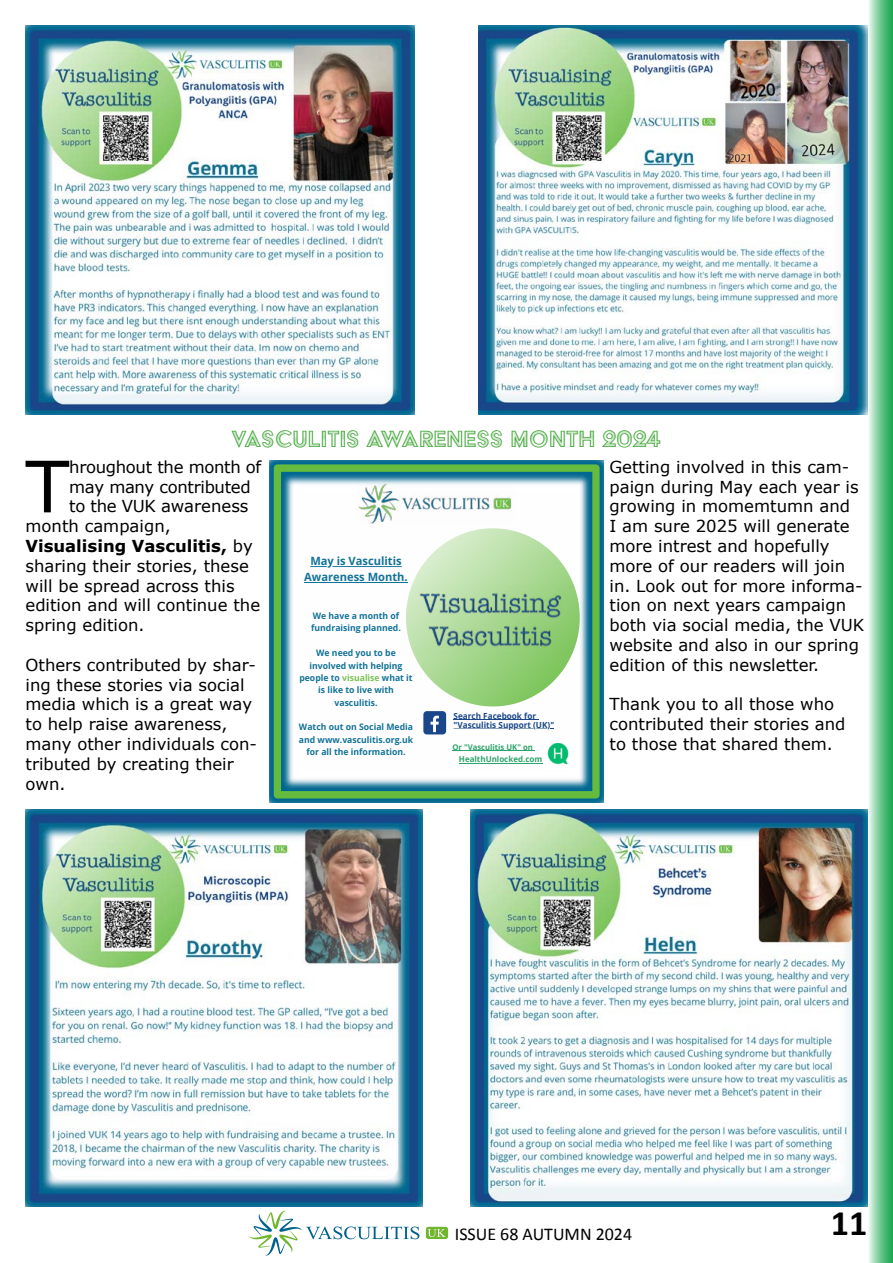
<style>
.page{position:relative;width:893px;height:1263px;background:#fff}
.page>*{position:absolute;margin:0;border:0;box-sizing:border-box;transform-origin:0 0}
.t1{font:70.95px "Verdana";color:#000}
.t2{font:700 36px "Calibri";color:#000}
.t3{font:27px "Acier BAT Text Gris";color:#3fa535}
.t4{font:18px "Calibri";color:#000}
.t5{font:16.5px/19.8px "Verdana";color:#000}
.t6{font:16.5px "Verdana";letter-spacing:-.02em;color:#000}
.t7{font:700 16.5px "Verdana";color:#000}
.t8{font:700 11.4px/15.9px "Open Sans";color:#006890;text-align:center}
.t9{font:700 8.85px/12.3px "Open Sans";color:#006890;text-align:center}
.t10{font:700 8.4px/9px "Open Sans";color:#1a4789}
.t11{font:700 8.1px "Open Sans";color:#2da46c}
.t12{font:700 7.95px "Open Sans";color:#2da46c}
.s1{font-weight:400}
.s2{color:#6fbf4a}
.s3{font-style:italic}
</style>
<div class="page">
<svg style="left:867px;top:0;width:26px;height:1263px;background:#78c99a"></svg>
<img style="left:270px;top:460px;width:334px;height:343px">
<svg style="left:274px;top:464px;width:326px;height:334px"></svg>
<div style="left:297px;top:551px;width:118px;height:210px;background:#fff"></div>
<hr style="left:332px;top:566px;width:70px;height:1px;background:#006890">
<svg style="left:310px;top:566px;width:17px;height:1px"></svg>
<hr style="left:304px;top:582px;width:104px;height:1px;background:#006890">
<img style="left:356px;top:483px;width:158px;height:41px">
<svg style="left:406px;top:528px;width:174px;height:178px"></svg>
<img style="left:406px;top:586px;width:174px;height:68px">
<div style="left:423px;top:711px;width:23px;height:23px;background:#1a4789;border-radius:4px"></div>
<svg style="left:431px;top:716px;width:8px;height:16px"></svg>
<hr style="left:454px;top:719px;width:82px;height:1px;background:#1a4789">
<hr style="left:454px;top:728px;width:54px;height:1px;background:#1a4789">
<svg style="left:511px;top:728px;width:43px;height:1px"></svg>
<img style="left:542px;top:740px;width:31px;height:28px">
<hr style="left:452px;top:751px;width:81px;height:1px;background:#2da46c">
<hr style="left:459px;top:763px;width:83px;height:1px;background:#2da46c">
<img style="left:26px;top:26px;width:388px;height:388px">
<img style="left:479px;top:26px;width:388px;height:388px">
<img style="left:26px;top:809px;width:396px;height:397px">
<img style="left:471px;top:809px;width:396px;height:397px">
<div style="left:426px;top:1227px;width:22px;height:12px;background:#70b62f;border-radius:3px"></div>
<svg style="left:249px;top:1211px;width:170px;height:44px"></svg>
<svg style="left:428px;top:1229px;width:18px;height:8px"></svg>
<h3 class="t3" style="left:232px;top:424px;width:431px">VASCULITIS AWARENESS MONTH 2024</h3>
<h1 class="t1" style="left:26px;top:441px;width:45px">T</h1>
<p class="t6" style="left:69px;top:456px;width:194px">hroughout the month of</p>
<p class="t6" style="left:69px;top:476px;width:183px">may many contributed</p>
<p class="t5" style="left:69px;top:497px;width:181px">to the VUK awareness</p>
<p class="t5" style="left:26px;top:516px;width:147px">month campaign,</p>
<p class="t7" style="left:26px;top:535px;width:229px">Visualising Vasculitis, <span class="s1">by</span></p>
<p class="t5" style="left:26px;top:556px;width:225px">sharing their stories, these</p>
<p class="t5" style="left:26px;top:576px;width:211px">will be spread across this</p>
<p class="t5" style="left:26px;top:596px;width:236px">edition and will continue the</p>
<p class="t5" style="left:26px;top:615px;width:121px">spring edition.</p>
<p class="t5" style="left:26px;top:655px;width:233px">Others contributed by shar&shy;ing these stories via social media which is a great way to help raise awareness, many other individuals con&shy;tributed by creating their own.</p>
<p class="t8" style="left:304px;top:553px;width:105px">May is Vasculitis<br>Awareness Month.</p>
<p class="t9" style="left:311px;top:609px;width:91px;text-align:left">We have a month of fundraising planned.</p>
<p class="t9" style="left:299px;top:647px;width:115px">We need you to be involved with helping people to <span class="s2">visualise</span> what it is like to live with vasculitis.</p>
<p class="t9" style="left:299px;top:721px;width:116px">Watch out on Social Media and www.vasculitis.org.uk for all the information.</p>
<p class="t10" style="left:454px;top:711px;width:102px">Search Facebook for "Vasculitis Support (UK)<span class="s3">"</span></p>
<p class="t12" style="left:452px;top:742px;width:82px">Or "Vasculitis UK" on</p>
<p class="t11" style="left:459px;top:754px;width:85px">HealthUnlocked.com</p>
<p class="t5" style="left:609px;top:457px;width:256px">Getting involved in this cam&shy;paign during May each year is growing in momemtumn and<br>I am sure 2025 will generate more intrest and hopefully more of our readers will join in. Look out for more informa&shy;tion on next years campaign both via social media, the VUK website and also in our spring edition of this newsletter.</p>
<p class="t5" style="left:609px;top:695px;width:237px">Thank you to all those who contributed their stories and to those that shared them.</p>
<p class="t4" style="left:455px;top:1222px;width:179px">ISSUE 68 AUTUMN 2024</p>
<h2 class="t2" style="left:831px;top:1200px;width:38px">11</h2>
</div>
